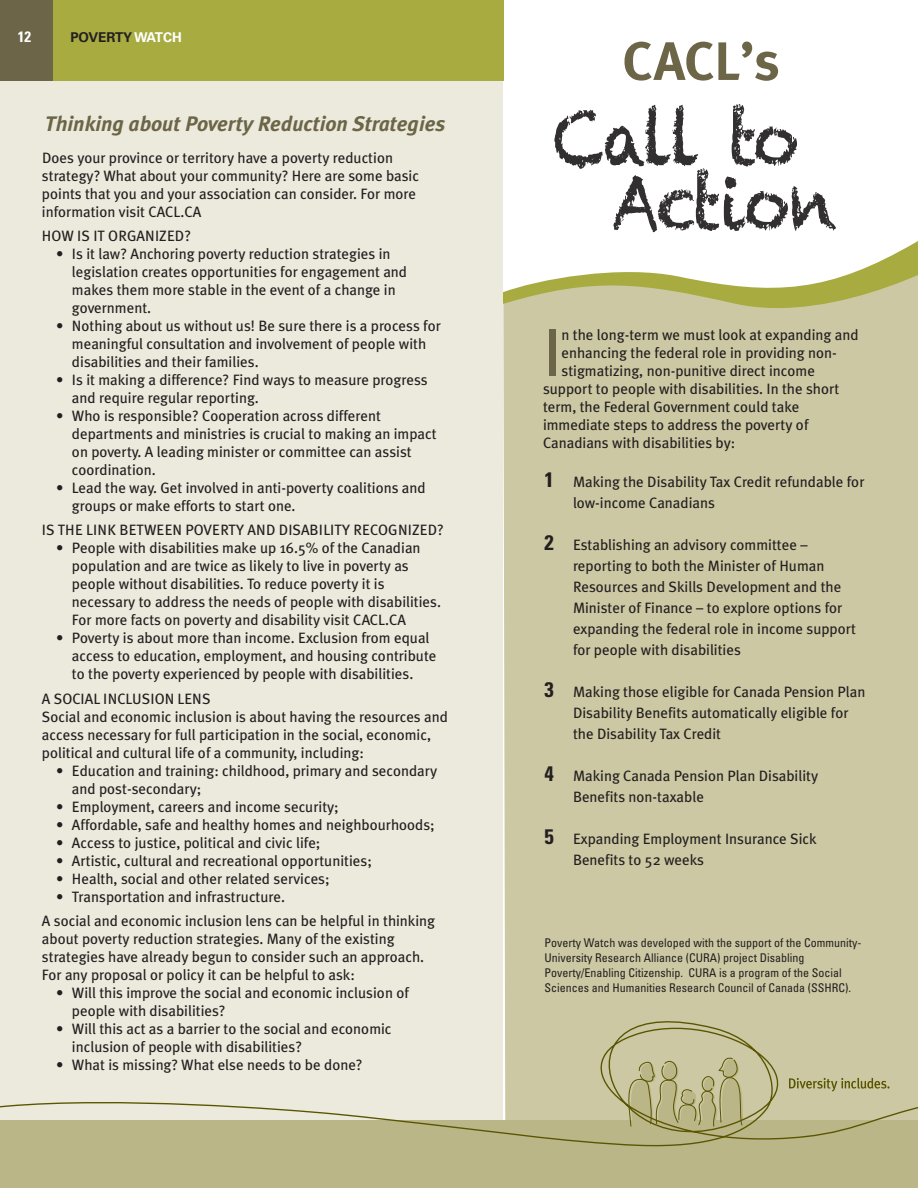
<style>
.page{position:relative;width:918px;height:1188px;background:#fff}
.page>*{position:absolute;margin:0;border:0;box-sizing:border-box;transform-origin:0 0}
.t1{font:75px "Chalkduster";letter-spacing:-.04em;color:#312f30;scale:.85 1}
.t2{font:67.2px "Meta Plus";color:#6c6547}
.t3{font:700 54px "Meta Plus";color:#6c6547}
.t4{font:italic 700 21px "Meta Plus";color:#6c6547}
.t5{font:15px/18px "Meta Plus";color:#231f20}
.t6{font:700 condensed 15px "Univers LT Std";color:#fff}
.t7{font:700 13.5px "Univers LT Std";color:#231f20}
.t8{font:condensed 12px/15px "Univers LT Std";color:#231f20}
.s1{color:#fff}
.s2{font-family:"Univers LT Std";font-weight:700;font-stretch:condensed;font-size:21px}
</style>
<div class="page">
<div style="left:0;top:0;width:502px;height:1131px;background:#ebeadc"></div>
<div style="left:0;top:0;width:504px;height:81px;background:#a7ab40"></div>
<div style="left:502px;top:327px;width:416px;height:694px;background:#ccc8a3"></div>
<div style="left:0;top:0;width:53px;height:81px;background:#6c6547"></div>
<svg style="left:502px;top:203px;width:416px;height:124px"></svg>
<div style="left:0;top:1121px;width:918px;height:67px;background:#bbb687"></div>
<svg style="left:0;top:1021px;width:918px;height:126px"></svg>
<p class="t6" style="left:18px;top:31px;width:15px">12</p>
<p class="t7" style="left:70px;top:33px;width:113px">POVERTY<span class="s1">WATCH</span></p>
<h3 class="t4" style="left:45px;top:112px;width:402px">Thinking about Poverty Reduction Strategies</h3>
<p class="t5" style="left:42px;top:148px;width:379px">Does your province or territory have a poverty reduction strategy? What about your community? Here are some basic points that you and your association can consider. For more information visit CACL.CA</p>
<p class="t5" style="left:42px;top:227px;width:151px">HOW IS IT ORGANIZED?</p>
<p class="t5" style="left:72px;top:245px;width:337px;text-indent:-16px">• Is it law? Anchoring poverty reduction strategies in legislation creates opportunities for engagement and makes them more stable in the event of a change in government.</p>
<p class="t5" style="left:72px;top:317px;width:370px;text-indent:-16px">• Nothing about us without us! Be sure there is a process for meaningful consultation and involvement of people with disabilities and their families.</p>
<p class="t5" style="left:72px;top:371px;width:357px;text-indent:-16px">• Is it making a difference? Find ways to measure progress and require regular reporting.</p>
<p class="t5" style="left:72px;top:407px;width:366px;text-indent:-16px">• Who is responsible? Cooperation across different departments and ministries is crucial to making an impact on poverty. A leading minister or committee can assist coordination.</p>
<p class="t5" style="left:72px;top:479px;width:355px;text-indent:-16px">• Lead the way. Get involved in anti-poverty coalitions and groups or make efforts to start one.</p>
<p class="t5" style="left:42px;top:521px;width:403px">IS THE LINK BETWEEN POVERTY AND DISABILITY RECOGNIZED?</p>
<p class="t5" style="left:72px;top:539px;width:371px;text-indent:-16px">• People with disabilities make up 16.5% of the Canadian population and are twice as likely to live in poverty as people without disabilities. To reduce poverty it is necessary to address the needs of people with disabilities.<br>For more facts on poverty and disability visit CACL.CA</p>
<p class="t5" style="left:72px;top:629px;width:366px;text-indent:-16px">• Poverty is about more than income. Exclusion from equal access to education, employment, and housing contribute to the poverty experienced by people with disabilities.</p>
<p class="t5" style="left:42px;top:690px;width:408px">A SOCIAL INCLUSION LENS<br>Social and economic inclusion is about having the resources and access necessary for full participation in the social, economic, political and cultural life of a community, including:</p>
<p class="t5" style="left:72px;top:762px;width:367px;text-indent:-16px">• Education and training: childhood, primary and secondary and post-secondary;</p>
<p class="t5" style="left:56px;top:798px;width:284px">• Employment, careers and income security;</p>
<p class="t5" style="left:56px;top:816px;width:380px">• Affordable, safe and healthy homes and neighbourhoods;</p>
<p class="t5" style="left:56px;top:834px;width:266px">• Access to justice, political and civic life;</p>
<p class="t5" style="left:56px;top:852px;width:317px">• Artistic, cultural and recreational opportunities;</p>
<p class="t5" style="left:56px;top:870px;width:275px">• Health, social and other related services;</p>
<p class="t5" style="left:42px;top:885px;width:395px;line-height:24.5px;text-indent:14px">• Transportation and infrastructure.<br>A social and economic inclusion lens can be helpful in thinking</p>
<p class="t5" style="left:42px;top:930px;width:384px">about poverty reduction strategies. Many of the existing strategies have already begun to consider such an approach.<br>For any proposal or policy it can be helpful to ask:</p>
<p class="t5" style="left:72px;top:984px;width:338px;text-indent:-16px">• Will this improve the social and economic inclusion of people with disabilities?</p>
<p class="t5" style="left:72px;top:1020px;width:321px;text-indent:-16px">• Will this act as a barrier to the social and economic inclusion of people with disabilities?</p>
<p class="t5" style="left:56px;top:1056px;width:308px">• What is missing? What else needs to be done?</p>
<h3 class="t3" style="left:622px;top:30px;width:159px">CACL’s</h3>
<h1 class="t1" style="left:553px;top:91px;width:291px">Call to</h1>
<h1 class="t1" style="left:612px;top:155px;width:266px">Action</h1>
<h2 class="t2" style="left:543px;top:313px;width:20px">I</h2>
<p class="t5" style="left:562px;top:325px;width:299px">n the long-term we must look at expanding and</p>
<p class="t5" style="left:562px;top:343px;width:277px">enhancing the federal role in providing non-</p>
<p class="t5" style="left:562px;top:361px;width:255px">stigmatizing, non-punitive direct income</p>
<p class="t5" style="left:543px;top:379px;width:298px">support to people with disabilities. In the short</p>
<p class="t5" style="left:543px;top:397px;width:258px">term, the Federal Government could take</p>
<p class="t5" style="left:543px;top:415px;width:267px">immediate steps to address the poverty of</p>
<p class="t5" style="left:543px;top:433px;width:194px">Canadians with disabilities by:</p>
<p class="t5" style="left:573px;top:471px;width:293px;line-height:21px;text-indent:-29px"><span class="s2">1</span> Making the Disability Tax Credit refundable for low-income Canadians</p>
<p class="t5" style="left:573px;top:534px;width:285px;line-height:21px;text-indent:-29px"><span class="s2">2</span> Establishing an advisory committee – reporting to both the Minister of Human Resources and Skills Development and the Minister of Finance – to explore options for expanding the federal role in income support for people with disabilities</p>
<p class="t5" style="left:573px;top:681px;width:294px;line-height:21px;text-indent:-29px"><span class="s2">3</span> Making those eligible for Canada Pension Plan<br>Disability Benefits automatically eligible for the Disability Tax Credit</p>
<p class="t5" style="left:573px;top:765px;width:247px;line-height:21px;text-indent:-29px"><span class="s2">4</span> Making Canada Pension Plan Disability<br>Benefits non-taxable</p>
<p class="t5" style="left:573px;top:828px;width:245px;line-height:21px;text-indent:-28px"><span class="s2">5</span> Expanding Employment Insurance Sick<br>Benefits to 52 weeks</p>
<p class="t8" style="left:544px;top:936px;width:318px">Poverty Watch was developed with the support of the Community-University Research Alliance (CURA) project Disabling Poverty/Enabling Citizenship. CURA is a program of the Social Sciences and Humanities Research Council of Canada (SSHRC).</p>
</div>
